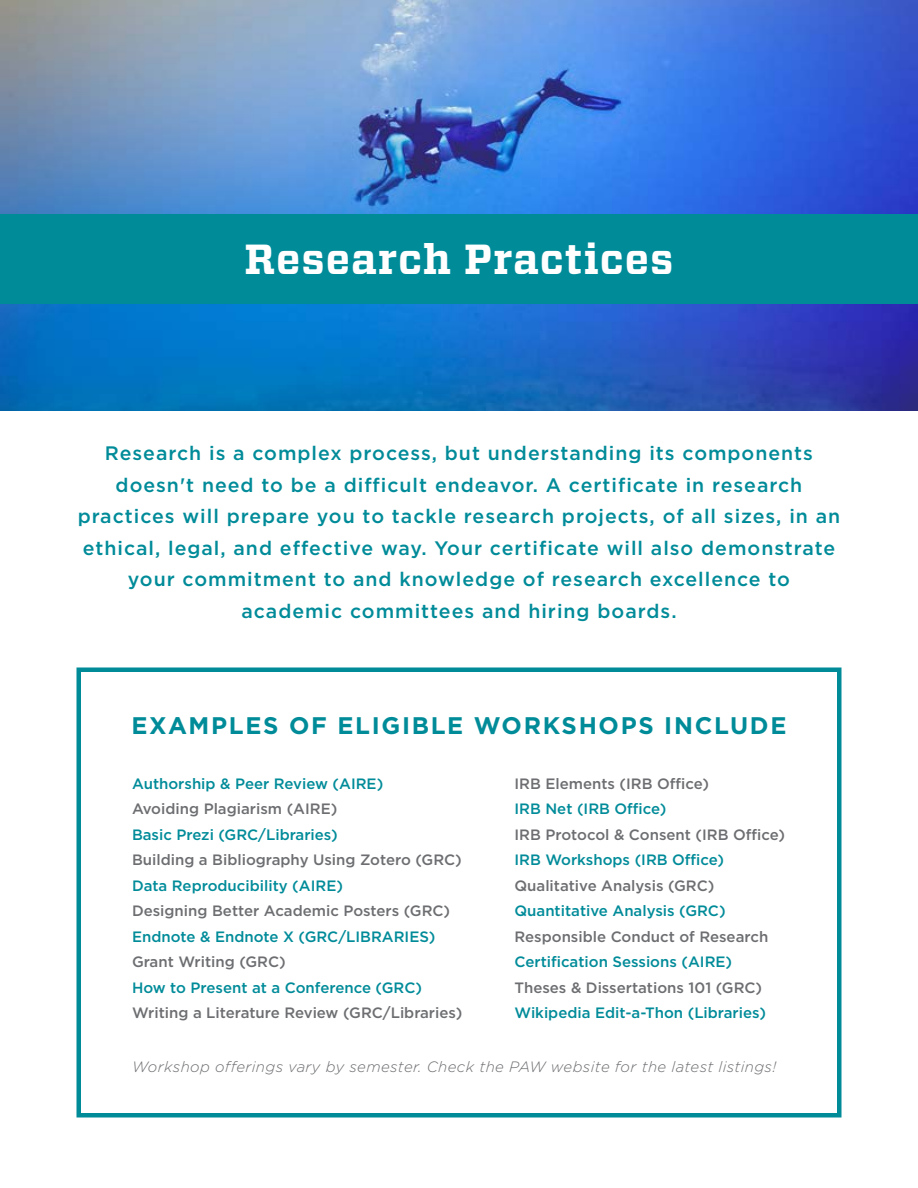
<style>
.page{position:relative;width:918px;height:1188px;background:#fff}
.page>*{position:absolute;margin:0;border:0;box-sizing:border-box;transform-origin:0 0}
.t1{font:700 42px "Vitesse";letter-spacing:.025em;color:#fff}
.t2{font:700 24px "Gotham";letter-spacing:.07em;color:#008b99}
.t3{font:500 19.5px/31.5px "Gotham";letter-spacing:.05em;color:#008b99;text-align:center}
.t4{font:500 15px "Gotham";color:#6d6e71}
.t5{font:500 15px "Gotham";color:#008b99}
.t6{font:italic 300 15px "Gotham";letter-spacing:.025em;color:#6d6e71}
</style>
<div class="page">
<img style="left:0;top:0;width:918px;height:411px">
<div style="left:0;top:214px;width:918px;height:90px;background:#008b99"></div>
<div style="left:76px;top:668px;width:766px;height:450px;border:4px solid #008b99"></div>
<h1 class="t1" style="left:245px;top:231px;width:430px">Research Practices</h1>
<p class="t3" style="left:78px;top:437px;width:764px">Research is a complex process, but understanding its components doesn't need to be a difficult endeavor. A certificate in research practices will prepare you to tackle research projects, of all sizes, in an ethical, legal, and effective way. Your certificate will also demonstrate your commitment to and knowledge of research excellence to academic committees and hiring boards.</p>
<p class="t2" style="left:131px;top:710px;width:657px">EXAMPLES OF ELIGIBLE WORKSHOPS INCLUDE</p>
<p class="t5" style="left:132px;top:774px;width:253px">Authorship &amp; Peer Review (AIRE)</p>
<p class="t4" style="left:132px;top:799px;width:207px">Avoiding Plagiarism (AIRE)</p>
<p class="t5" style="left:132px;top:825px;width:207px">Basic Prezi (GRC/Libraries)</p>
<p class="t4" style="left:132px;top:850px;width:331px">Building a Bibliography Using Zotero (GRC)</p>
<p class="t5" style="left:132px;top:876px;width:213px">Data Reproducibility (AIRE)</p>
<p class="t4" style="left:132px;top:901px;width:320px">Designing Better Academic Posters (GRC)</p>
<p class="t5" style="left:132px;top:927px;width:305px">Endnote &amp; Endnote X (GRC/LIBRARIES)</p>
<p class="t4" style="left:132px;top:952px;width:155px">Grant Writing (GRC)</p>
<p class="t5" style="left:132px;top:978px;width:292px">How to Present at a Conference (GRC)</p>
<p class="t4" style="left:132px;top:1003px;width:332px">Writing a Literature Review (GRC/Libraries)</p>
<p class="t4" style="left:514px;top:774px;width:196px">IRB Elements (IRB Office)</p>
<p class="t5" style="left:514px;top:799px;width:153px">IRB Net (IRB Office)</p>
<p class="t4" style="left:514px;top:825px;width:272px">IRB Protocol &amp; Consent (IRB Office)</p>
<p class="t5" style="left:514px;top:850px;width:211px">IRB Workshops (IRB Office)</p>
<p class="t4" style="left:514px;top:876px;width:201px">Qualitative Analysis (GRC)</p>
<p class="t5" style="left:514px;top:901px;width:213px">Quantitative Analysis (GRC)</p>
<p class="t4" style="left:514px;top:927px;width:255px">Responsible Conduct of Research</p>
<p class="t5" style="left:514px;top:952px;width:219px">Certification Sessions (AIRE)</p>
<p class="t4" style="left:514px;top:978px;width:249px">Theses &amp; Dissertations 101 (GRC)</p>
<p class="t5" style="left:514px;top:1003px;width:253px">Wikipedia Edit-a-Thon (Libraries)</p>
<p class="t6" style="left:132px;top:1058px;width:646px">Workshop offerings vary by semester. Check the PAW website for the latest listings!</p>
</div>
